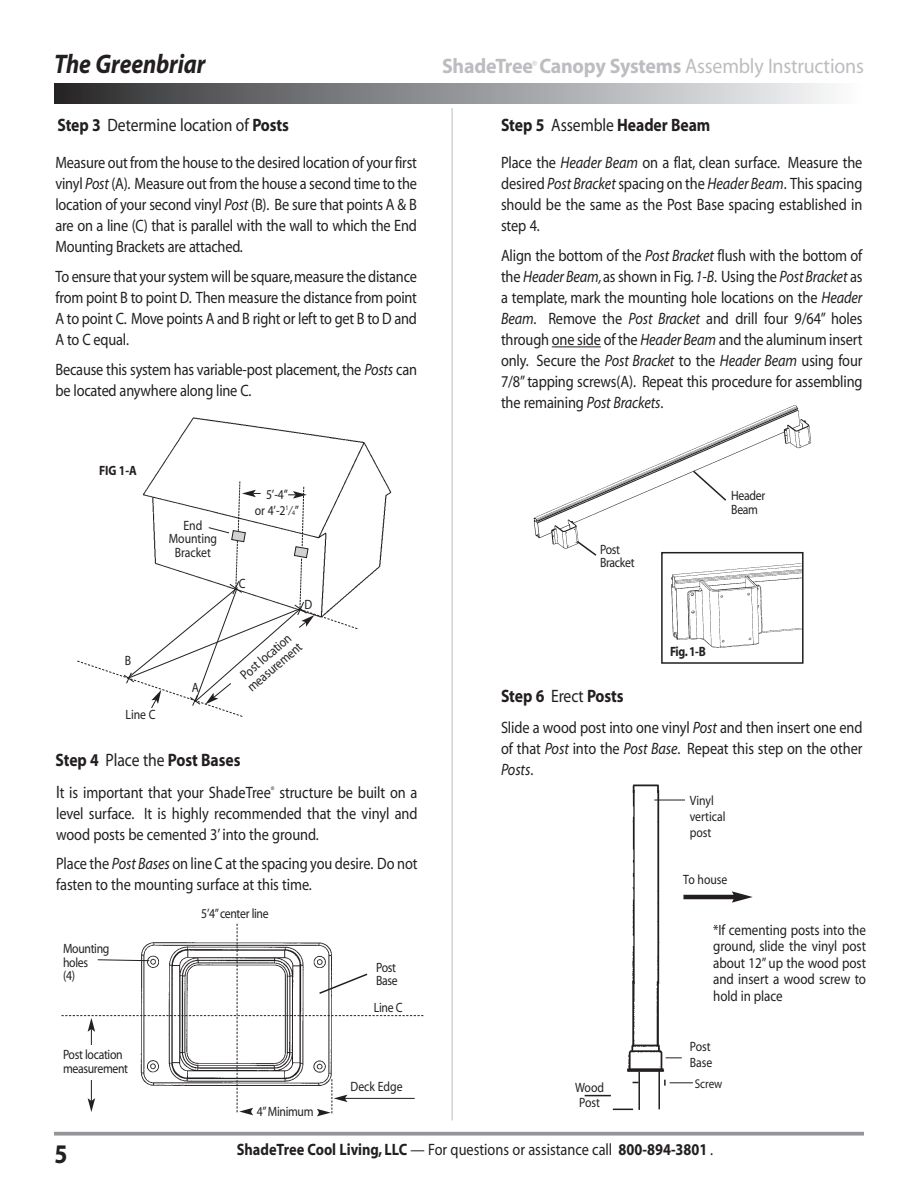
<style>
.page{position:relative;width:918px;height:1188px;background:#fff}
.page>*{position:absolute;margin:0;border:0;box-sizing:border-box;transform-origin:0 0}
.t1{font:italic 700 27px "Myriad";letter-spacing:-.005em;color:#231f20;scale:.87 1}
.t2{font:700 27px "Myriad";color:#231f20;scale:.87 1}
.t3{font:700 21px "Myriad";letter-spacing:-.01em;color:#bcbdc0;scale:.95 1}
.t4{font:700 18px "Myriad";letter-spacing:-.005em;color:#231f20;scale:.87 1}
.t5{font:18px "Myriad";letter-spacing:-.005em;color:#231f20;scale:.87 1}
.t6{font:16.5px/21px "Myriad";letter-spacing:-.01em;color:#231f20;text-align:justify;scale:.87 1}
.t7{font:700 16.5px "Myriad";color:#231f20;scale:.87 1}
.t8{font:15px/16.5px "Myriad";letter-spacing:-.005em;color:#231f20;text-align:justify;scale:.87 1}
.t9{font:13.5px/13.5px "Myriad";letter-spacing:-.025em;color:#231f20;scale:.87 1}
.t10{font:13.5px/16.2px "Myriad";color:#231f20;scale:.87 1}
.t11{font:13.5px/13.5px "Myriad";letter-spacing:-.005em;color:#231f20;text-align:center;scale:.87 1}
.t12{font:700 13.5px "Myriad";letter-spacing:-.015em;color:#231f20;scale:.87 1}
.t13{font:12.75px "Myriad";color:#231f20;scale:.87 1}
.s1{font-weight:400}
.s2{font-weight:700}
.s3{font-style:italic}
.s4{font-size:6.75px}
.s5{font-size:18px}
</style>
<div class="page">
<hr style="left:552px;top:346px;width:49px;height:1px;background:#231f20">
<img style="left:533px;top:405px;width:279px;height:147px">
<img style="left:671px;top:563px;width:130px;height:85px">
<div style="left:661px;top:552px;width:143px;height:112px;border:2px solid #231f20"></div>
<svg style="left:575px;top:539px;width:23px;height:17px"></svg>
<svg style="left:691px;top:469px;width:37px;height:33px"></svg>
<hr style="left:451px;top:108px;width:2px;height:1013px;background:#d1d2d4">
<hr style="left:683px;top:895px;width:53px;height:4px;background:#231f20">
<svg style="left:732px;top:891px;width:21px;height:12px"></svg>
<img style="left:627px;top:984px;width:55px;height:88px">
<img style="left:632px;top:792px;width:45px;height:192px">
<img style="left:632px;top:784px;width:28px;height:8px">
<hr style="left:654px;top:800px;width:31px;height:1px;background:#231f20">
<svg style="left:666px;top:1057px;width:16px;height:1px"></svg>
<svg style="left:62px;top:924px;width:361px;height:192px"></svg>
<hr style="left:638px;top:1072px;width:2px;height:38px;background:#231f20">
<svg style="left:613px;top:1109px;width:20px;height:1px"></svg>
<hr style="left:658px;top:1071px;width:2px;height:38px;background:#231f20">
<svg style="left:664px;top:1080px;width:29px;height:6px"></svg>
<svg style="left:585px;top:1095px;width:26px;height:1px"></svg>
<img style="left:151px;top:417px;width:241px;height:169px">
<svg style="left:77px;top:481px;width:281px;height:236px"></svg>
<svg style="left:54px;top:1132px;width:810px;height:4px;fill:#939598"></svg>
<div style="left:54px;top:84px;width:810px;height:20px;background:linear-gradient(to right,#2d2d2f,#fbfdff)"></div>
<h1 class="t1" style="left:54px;top:54px;width:176px">The Greenbriar</h1>
<p class="t3" style="left:442px;top:58px;width:446px">ShadeTree<sup>®</sup> Canopy Systems <span class="s1">Assembly Instructions</span></p>
<p class="t5" style="left:57px;top:119px;width:268px"><span class="s2">Step 3</span> Determine location of <span class="s2">Posts</span></p>
<p class="t6" style="left:56px;top:153px;width:417px">Measure out from the house to the desired location of your first vinyl <span class="s3">Post</span> (A). Measure out from the house a second time to the location of your second vinyl <span class="s3">Post</span> (B). Be sure that points A &amp; B are on a line (C) that is parallel with the wall to which the End Mounting Brackets are attached.</p>
<p class="t6" style="left:56px;top:267px;width:417px">To ensure that your system will be square,measure the distance from point B to point D. Then measure the distance from point A to point C. Move points A and B right or left to get B to D and A to C equal.</p>
<p class="t6" style="left:56px;top:360px;width:417px">Because this system has variable-post placement,the <span class="s3">Posts</span> can be located anywhere along line C.</p>
<p class="t12" style="left:99px;top:466px;width:45px">FIG 1-A</p>
<p class="t11" style="left:169px;top:520px;width:57px">End<br>Mounting<br>Bracket</p>
<p class="t9" style="left:125px;top:655px;width:9px">B</p>
<p class="t9" style="left:126px;top:709px;width:36px">Line C</p>
<p class="t9" style="left:192px;top:682px;width:10px">A</p>
<p class="t9" style="left:255px;top:487px;width:52px;line-height:16.2px;text-align:center">5’-4”<br>or 4’-2<sup>1</sup>⁄<span class="s4">4</span>”</p>
<p class="t9" style="left:239px;top:578px;width:9px">C</p>
<p class="t9" style="left:305px;top:599px;width:10px">D</p>
<p class="t9" style="left:237px;top:674px;width:79px;rotate:-41deg">Post location measurement</p>
<p class="t4" style="left:56px;top:753px;width:214px">Step 4 <span class="s1">Place the</span> Post Bases</p>
<p class="t6" style="left:56px;top:783px;width:417px"><span class="s5">I</span>t is important that your ShadeTree<sup>®</sup> structure be built on a level surface. It is highly recommended that the vinyl and wood posts be cemented 3’ into the ground.</p>
<p class="t6" style="left:56px;top:854px;width:417px">Place the <span class="s3">Post Bases</span> on line C at the spacing you desire. Do not fasten to the mounting surface at this time.</p>
<p class="t9" style="left:63px;top:943px;width:55px">Mounting holes<br>(4)</p>
<p class="t9" style="left:63px;top:1049px;width:76px">Post location measurement</p>
<p class="t9" style="left:201px;top:908px;width:79px">5’4”center line</p>
<p class="t9" style="left:257px;top:1106px;width:67px">4”Minimum</p>
<p class="t9" style="left:376px;top:962px;width:26px">Post<br>Base</p>
<p class="t9" style="left:374px;top:1001px;width:35px">Line C</p>
<p class="t10" style="left:350px;top:1080px;width:61px">Deck Edge</p>
<p class="t4" style="left:501px;top:119px;width:242px">Step 5 <span class="s1">Assemble</span> Header Beam</p>
<p class="t6" style="left:501px;top:153px;width:417px">Place the <span class="s3">Header Beam</span> on a flat, clean surface. Measure the desired <span class="s3">Post Bracket</span> spacing on the <span class="s3">Header Beam</span>. This spacing should be the same as the Post Base spacing established in step 4.</p>
<p class="t6" style="left:501px;top:246px;width:417px">Align the bottom of the <span class="s3">Post Bracket</span> flush with the bottom of the <span class="s3">Header Beam,</span>as shown in Fig<span class="s3">.1-B</span>. Using the <span class="s3">Post Bracket</span> as a template, mark the mounting hole locations on the <span class="s3">Header Beam</span>. Remove the <span class="s3">Post Bracket</span> and drill four 9/64” holes through one side of the <span class="s3">Header Beam</span> and the aluminum insert only. Secure the <span class="s3">Post Bracket</span> to the <span class="s3">Header Beam</span> using four 7/8”tapping screws(A). Repeat this procedure for assembling the remaining <span class="s3">Post Brackets</span>.</p>
<p class="t9" style="left:600px;top:544px;width:41px">Post<br>Bracket</p>
<p class="t9" style="left:731px;top:490px;width:41px">Header<br>Beam</p>
<p class="t12" style="left:670px;top:646px;width:43px">Fig.1-B</p>
<p class="t4" style="left:501px;top:689px;width:143px">Step 6 <span class="s1">Erect</span> Posts</p>
<p class="t6" style="left:501px;top:718px;width:417px">Slide a wood post into one vinyl <span class="s3">Post</span> and then insert one end of that <span class="s3">Post</span> into the <span class="s3">Post Base</span>. Repeat this step on the other <span class="s3">Posts</span>.</p>
<p class="t10" style="left:690px;top:793px;width:43px">Vinyl vertical post</p>
<p class="t9" style="left:683px;top:874px;width:52px">To house</p>
<p class="t8" style="left:713px;top:923px;width:177px">*If cementing posts into the ground, slide the vinyl post about 12” up the wood post and insert a wood screw to hold in place</p>
<p class="t10" style="left:690px;top:1040px;width:27px">Post<br>Base</p>
<p class="t10" style="left:575px;top:1081px;width:35px;line-height:15px;text-align:center">Wood<br>Post</p>
<p class="t13" style="left:695px;top:1079px;width:33px">Screw</p>
<h1 class="t2" style="left:54px;top:1144px;width:16px">5</h1>
<p class="t7" style="left:237px;top:1144px;width:549px">ShadeTree Cool Living, LLC <span class="s1">— For questions or assistance call</span> 800-894-3801 <span class="s1">.</span></p>
</div>
